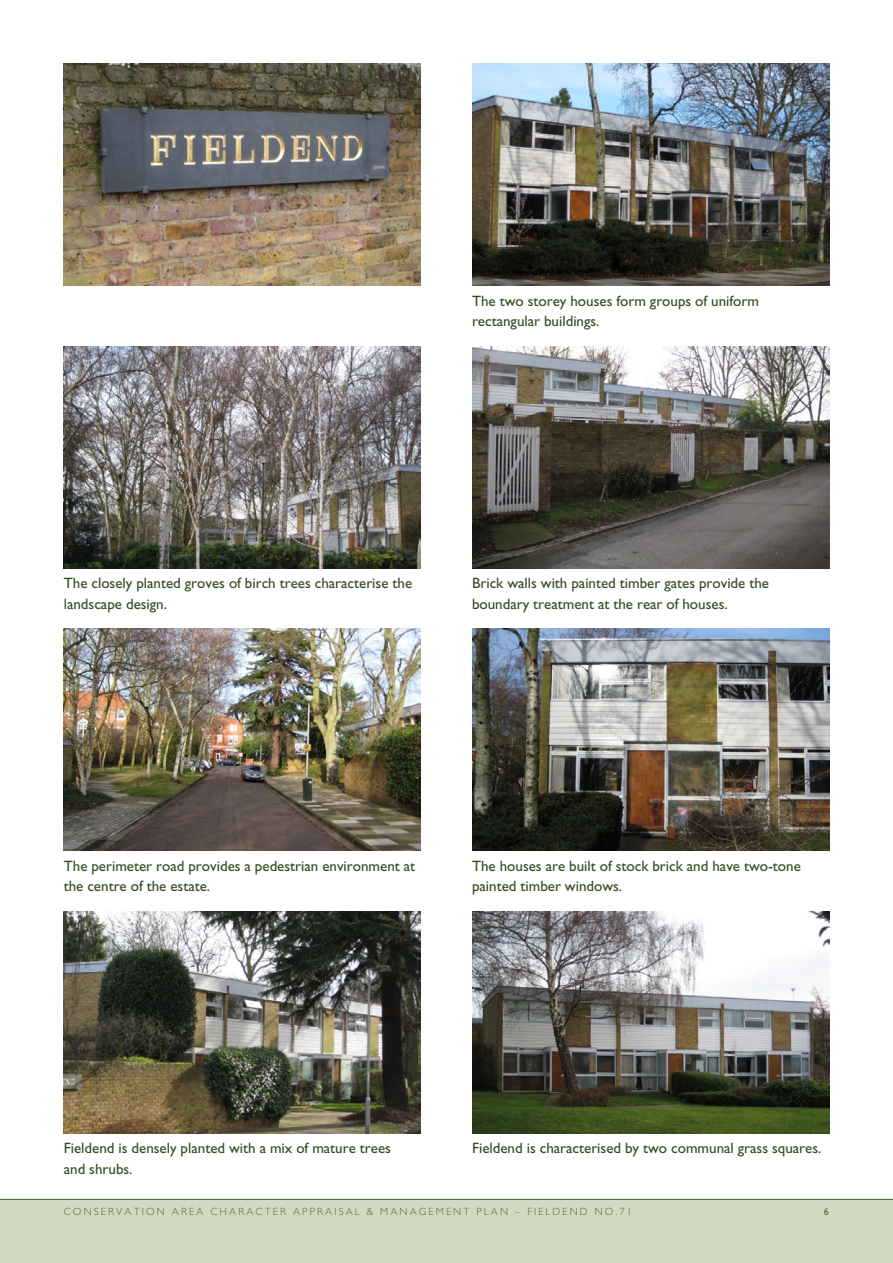
<style>
.page{position:relative;width:893px;height:1263px;background:#fff}
.page>*{position:absolute;margin:0;border:0;box-sizing:border-box;transform-origin:0 0}
.t1{font:15px/20.2px "Gill Sans";color:#374a21}
.t2{font:300 10.5px "Gill Sans";letter-spacing:.2em;color:#4f7033}
.t3{font:10.5px "Gill Sans";color:#4f7033}
</style>
<div class="page">
<div style="left:0;top:1199px;width:893px;height:64px;background:#d1d9c0"></div>
<hr style="left:0;top:1199px;width:893px;height:1px;background:#4f7033">
<img style="left:472px;top:911px;width:357px;height:222px">
<img style="left:64px;top:911px;width:357px;height:222px">
<img style="left:472px;top:629px;width:357px;height:222px">
<img style="left:64px;top:629px;width:357px;height:222px">
<img style="left:472px;top:346px;width:357px;height:222px">
<img style="left:64px;top:346px;width:357px;height:222px">
<img style="left:472px;top:64px;width:357px;height:222px">
<img style="left:64px;top:64px;width:357px;height:222px">
<p class="t1" style="left:472px;top:291px;width:289px">The two storey houses form groups of uniform rectangular buildings.</p>
<p class="t1" style="left:64px;top:573px;width:350px">The closely planted groves of birch trees characterise the landscape design.</p>
<p class="t1" style="left:472px;top:573px;width:299px">Brick walls with painted timber gates provide the boundary treatment at the rear of houses.</p>
<p class="t1" style="left:64px;top:856px;width:353px">The perimeter road provides a pedestrian environment at the centre of the estate.</p>
<p class="t1" style="left:472px;top:856px;width:330px">The houses are built of stock brick and have two-tone painted timber windows.</p>
<p class="t1" style="left:64px;top:1138px;width:329px">Fieldend is densely planted with a mix of mature trees</p>
<p class="t1" style="left:472px;top:1138px;width:351px">Fieldend is characterised by two communal grass squares.</p>
<p class="t1" style="left:64px;top:1158px;width:70px">and shrubs.</p>
<p class="t2" style="left:64px;top:1205px;width:337px">CONSERVATION AREA CHARACTER APPRAISAL &amp; MANA</p>
<p class="t2" style="left:419px;top:1205px;width:19px">GEMENT</p>
<p class="t2" style="left:476px;top:1205px;width:16px">PLAN</p>
<p class="t2" style="left:515px;top:1205px;width:119px">– FIELDEND NO .71</p>
<p class="t3" style="left:824px;top:1205px;width:7px">6</p>
</div>
